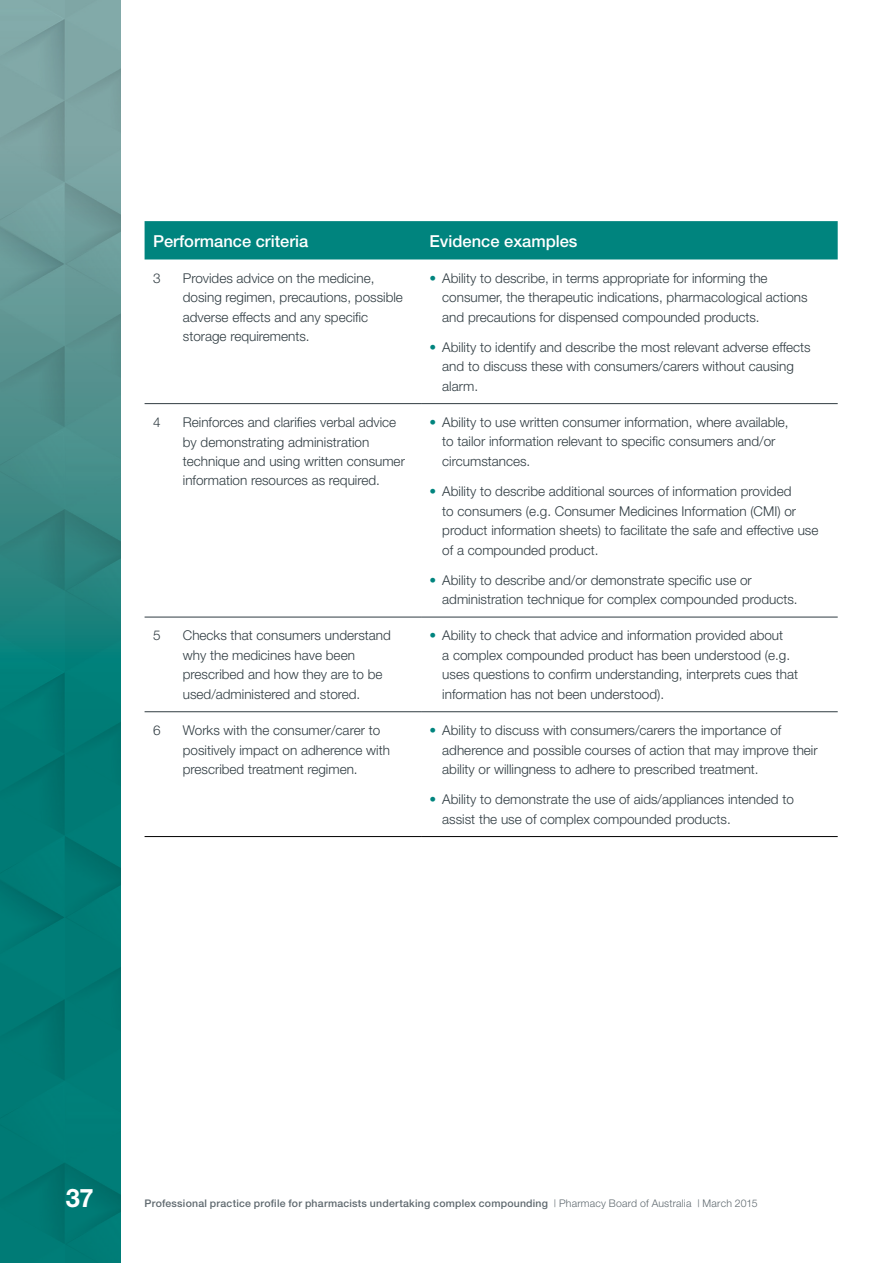
<style>
.page{position:relative;width:893px;height:1263px;background:#fff}
.page>*{position:absolute;margin:0;border:0;box-sizing:border-box;transform-origin:0 0}
.t1{font:700 25.5px "Helvetica Neue";color:#fff}
.t2{font:500 16.5px "Helvetica Neue";color:#fff}
.t3{font:300 13.5px/19.5px "Helvetica Neue";color:#303c42}
.t4{font:500 10.5px "Helvetica Neue";letter-spacing:.02em;color:#5f696f}
.s1{color:#00847e}
.s2{font-weight:300}
</style>
<div class="page">
<img style="left:0;top:0;width:120px;height:1263px">
<div style="left:145px;top:221px;width:693px;height:38px;background:#00847e"></div>
<hr style="left:145px;top:403px;width:276px;height:1px;background:#303c42">
<hr style="left:421px;top:403px;width:417px;height:1px;background:#303c42">
<hr style="left:145px;top:617px;width:276px;height:1px;background:#303c42">
<hr style="left:421px;top:617px;width:417px;height:1px;background:#303c42">
<hr style="left:145px;top:711px;width:276px;height:1px;background:#303c42">
<hr style="left:421px;top:711px;width:417px;height:1px;background:#303c42">
<hr style="left:145px;top:836px;width:276px;height:1px;background:#000">
<hr style="left:421px;top:836px;width:417px;height:1px;background:#000">
<p class="t2" style="left:153px;top:231px;width:157px">Performance criteria</p>
<p class="t2" style="left:430px;top:231px;width:149px">Evidence examples</p>
<p class="t3" style="left:153px;top:268px;width:9px">3</p>
<p class="t3" style="left:183px;top:268px;width:222px">Provides advice on the medicine, dosing regimen, precautions, possible adverse effects and any specific storage requirements.</p>
<p class="t3" style="left:442px;top:268px;width:367px;text-indent:-13px"><span class="s1">•</span> Ability to describe, in terms appropriate for informing the consumer, the therapeutic indications, pharmacological actions and precautions for dispensed compounded products.</p>
<p class="t3" style="left:442px;top:337px;width:370px;text-indent:-13px"><span class="s1">•</span> Ability to identify and describe the most relevant adverse effects and to discuss these with consumers/carers without causing alarm.</p>
<p class="t3" style="left:153px;top:412px;width:9px">4</p>
<p class="t3" style="left:183px;top:412px;width:224px">Reinforces and clarifies verbal advice by demonstrating administration technique and using written consumer information resources as required.</p>
<p class="t3" style="left:442px;top:412px;width:348px;text-indent:-13px"><span class="s1">•</span> Ability to use written consumer information, where available, to tailor information relevant to specific consumers and/or circumstances.</p>
<p class="t3" style="left:442px;top:481px;width:378px;text-indent:-13px"><span class="s1">•</span> Ability to describe additional sources of information provided<br>to consumers (e. g. Consumer Medicines Information (CMI) or product information sheets) to facilitate the safe and effective use of a compounded product.</p>
<p class="t3" style="left:442px;top:570px;width:354px;text-indent:-13px"><span class="s1">•</span> Ability to describe and/or demonstrate specific use or administration technique for complex compounded products.</p>
<p class="t3" style="left:153px;top:625px;width:9px">5</p>
<p class="t3" style="left:183px;top:625px;width:210px">Checks that consumers understand why the medicines have been prescribed and how they are to be used/administered and stored.</p>
<p class="t3" style="left:442px;top:625px;width:357px;text-indent:-13px"><span class="s1">•</span> Ability to check that advice and information provided about<br>a complex compounded product has been understood (e. g. uses questions to confirm understanding, interprets cues that information has not been understood).</p>
<p class="t3" style="left:153px;top:720px;width:9px">6</p>
<p class="t3" style="left:183px;top:720px;width:209px">Works with the consumer/carer to positively impact on adherence with prescribed treatment regimen.</p>
<p class="t3" style="left:442px;top:720px;width:377px;text-indent:-13px"><span class="s1">•</span> Ability to discuss with consumers/carers the importance of adherence and possible courses of action that may improve their ability or willingness to adhere to prescribed treatment.</p>
<p class="t3" style="left:442px;top:789px;width:353px;text-indent:-13px"><span class="s1">•</span> Ability to demonstrate the use of aids/appliances intended to assist the use of complex compounded products.</p>
<h1 class="t1" style="left:66px;top:1182px;width:29px">37</h1>
<p class="t4" style="left:145px;top:1196px;width:614px">Professional practice profile for pharmacists undertaking complex compounding <span class="s2">| Pharmacy Board of Australia | March 2015</span></p>
</div>
